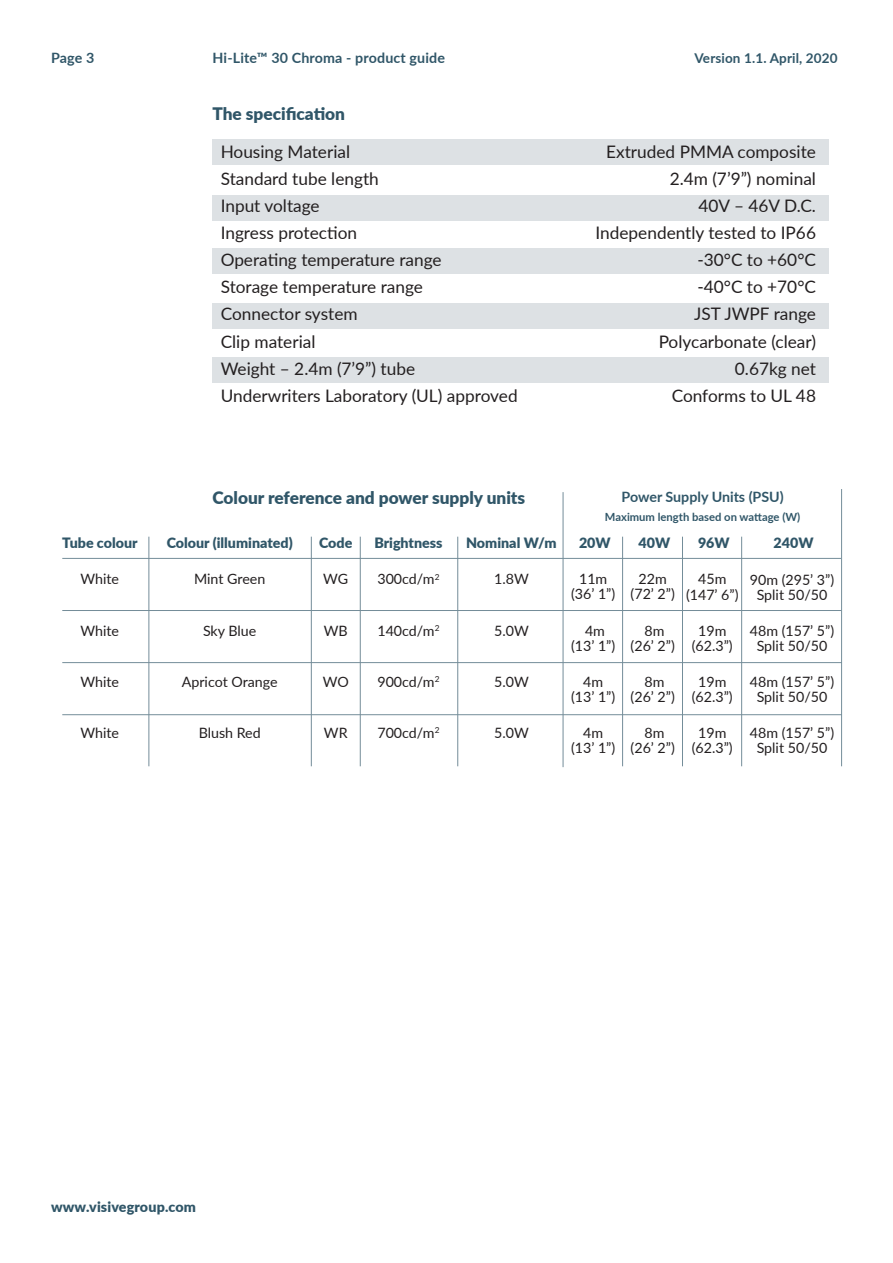
<style>
.page{position:relative;width:893px;height:1263px;background:#fff}
.page>*{position:absolute;margin:0;border:0;box-sizing:border-box;transform-origin:0 0}
.t1{font:17.25px "Lato";color:#231f20}
.t2{font:900 17.25px "Lato";color:#305668}
.t3{font:14.25px/15px "Lato";color:#231f20;text-align:center}
.t4{font:900 14.25px "Lato";color:#305668}
.t5{font:700 14.25px "Lato";color:#305668}
.t6{font:700 13.5px "Lato";letter-spacing:.01em;color:#305668}
.t7{font:700 11.25px "Lato";color:#305668}
</style>
<div class="page">
<div style="left:212px;top:139px;width:617px;height:25px;background:#dde1e4"></div>
<div style="left:212px;top:195px;width:617px;height:26px;background:#dde1e4"></div>
<div style="left:212px;top:249px;width:617px;height:25px;background:#dde1e4"></div>
<div style="left:212px;top:303px;width:617px;height:25px;background:#dde1e4"></div>
<div style="left:212px;top:357px;width:617px;height:26px;background:#dde1e4"></div>
<hr style="left:62px;top:610px;width:779px;height:1px;background:#748d99">
<hr style="left:62px;top:662px;width:780px;height:1px;background:#748d99">
<hr style="left:62px;top:714px;width:780px;height:1px;background:#748d99">
<hr style="left:148px;top:537px;width:1px;height:229px;background:#748d99">
<hr style="left:457px;top:537px;width:1px;height:229px;background:#748d99">
<hr style="left:563px;top:492px;width:1px;height:275px;background:#748d99">
<hr style="left:622px;top:537px;width:1px;height:229px;background:#748d99">
<hr style="left:682px;top:537px;width:1px;height:229px;background:#748d99">
<hr style="left:741px;top:537px;width:1px;height:229px;background:#748d99">
<hr style="left:62px;top:558px;width:779px;height:1px;background:#748d99">
<hr style="left:311px;top:537px;width:1px;height:229px;background:#748d99">
<hr style="left:360px;top:537px;width:1px;height:229px;background:#748d99">
<hr style="left:841px;top:489px;width:1px;height:277px;background:#748d99">
<p class="t5" style="left:51px;top:47px;width:45px">Page 3</p>
<p class="t5" style="left:213px;top:47px;width:234px">Hi-Lite™ 30 Chroma - product guide</p>
<p class="t6" style="left:694px;top:48px;width:145px">Version 1.1. April, 2020</p>
<p class="t2" style="left:212px;top:101px;width:134px">The specification</p>
<p class="t1" style="left:221px;top:139px;width:131px">Housing Material</p>
<p class="t1" style="left:606px;top:139px;width:211px">Extruded PMMA composite</p>
<p class="t1" style="left:221px;top:166px;width:160px">Standard tube length</p>
<p class="t1" style="left:670px;top:166px;width:148px">2.4m (7’9”) nominal</p>
<p class="t1" style="left:221px;top:193px;width:100px">Input voltage</p>
<p class="t1" style="left:699px;top:193px;width:119px">40V – 46V D.C.</p>
<p class="t1" style="left:221px;top:221px;width:138px">Ingress protection</p>
<p class="t1" style="left:595px;top:221px;width:222px">Independently tested to IP66</p>
<p class="t1" style="left:221px;top:248px;width:222px">Operating temperature range</p>
<p class="t1" style="left:697px;top:248px;width:120px">-30°C to +60°C</p>
<p class="t1" style="left:221px;top:275px;width:204px">Storage temperature range</p>
<p class="t1" style="left:697px;top:275px;width:120px">-40°C to +70°C</p>
<p class="t1" style="left:221px;top:302px;width:138px">Connector system</p>
<p class="t1" style="left:694px;top:302px;width:123px">JST JWPF range</p>
<p class="t1" style="left:221px;top:329px;width:96px">Clip material</p>
<p class="t1" style="left:659px;top:329px;width:159px">Polycarbonate (clear)</p>
<p class="t1" style="left:221px;top:356px;width:196px">Weight – 2.4m (7’9”) tube</p>
<p class="t1" style="left:735px;top:356px;width:83px">0.67kg net</p>
<p class="t1" style="left:221px;top:383px;width:298px">Underwriters Laboratory (UL) approved</p>
<p class="t1" style="left:672px;top:383px;width:146px">Conforms to UL 48</p>
<p class="t2" style="left:212px;top:485px;width:314px">Colour reference and power supply units</p>
<p class="t5" style="left:622px;top:486px;width:164px">Power Supply Units (PSU)</p>
<p class="t7" style="left:605px;top:508px;width:197px">Maximum length based on wattage (W)</p>
<p class="t4" style="left:62px;top:532px;width:77px">Tube colour</p>
<p class="t3" style="left:80px;top:571px;width:40px">White</p>
<p class="t3" style="left:80px;top:622px;width:40px">White</p>
<p class="t3" style="left:80px;top:674px;width:40px">White</p>
<p class="t3" style="left:80px;top:725px;width:40px">White</p>
<p class="t4" style="left:167px;top:532px;width:127px">Colour (illuminated)</p>
<p class="t3" style="left:194px;top:571px;width:73px">Mint Green</p>
<p class="t3" style="left:203px;top:622px;width:55px">Sky Blue</p>
<p class="t3" style="left:182px;top:674px;width:97px">Apricot Orange</p>
<p class="t3" style="left:199px;top:725px;width:64px">Blush Red</p>
<p class="t4" style="left:319px;top:532px;width:35px">Code</p>
<p class="t3" style="left:323px;top:571px;width:27px">WG</p>
<p class="t3" style="left:324px;top:622px;width:25px">WB</p>
<p class="t3" style="left:323px;top:674px;width:28px">WO</p>
<p class="t3" style="left:324px;top:725px;width:25px">WR</p>
<p class="t4" style="left:374px;top:532px;width:70px">Brightness</p>
<p class="t3" style="left:377px;top:571px;width:64px">300cd/m<sup>2</sup></p>
<p class="t3" style="left:377px;top:622px;width:64px">140cd/m<sup>2</sup></p>
<p class="t3" style="left:377px;top:674px;width:64px">900cd/m<sup>2</sup></p>
<p class="t3" style="left:377px;top:725px;width:64px">700cd/m<sup>2</sup></p>
<p class="t4" style="left:466px;top:532px;width:92px">Nominal W/m</p>
<p class="t3" style="left:494px;top:571px;width:36px">1.8W</p>
<p class="t3" style="left:494px;top:622px;width:36px">5.0W</p>
<p class="t3" style="left:494px;top:674px;width:36px">5.0W</p>
<p class="t3" style="left:494px;top:725px;width:36px">5.0W</p>
<p class="t4" style="left:579px;top:532px;width:33px">20W</p>
<p class="t3" style="left:571px;top:571px;width:46px">11m (36’ 1”)</p>
<p class="t3" style="left:571px;top:622px;width:46px">4m (13’ 1”)</p>
<p class="t3" style="left:571px;top:674px;width:46px">4m (13’ 1”)</p>
<p class="t3" style="left:571px;top:725px;width:46px">4m (13’ 1”)</p>
<p class="t4" style="left:638px;top:532px;width:33px">40W</p>
<p class="t3" style="left:631px;top:571px;width:46px">22m (72’ 2”)</p>
<p class="t3" style="left:631px;top:622px;width:46px">8m (26’ 2”)</p>
<p class="t3" style="left:631px;top:674px;width:46px">8m (26’ 2”)</p>
<p class="t3" style="left:631px;top:725px;width:46px">8m (26’ 2”)</p>
<p class="t4" style="left:698px;top:532px;width:33px">96W</p>
<p class="t3" style="left:686px;top:571px;width:54px">45m (147’ 6”)</p>
<p class="t3" style="left:692px;top:622px;width:42px">19m (62.3”)</p>
<p class="t3" style="left:692px;top:674px;width:42px">19m (62.3”)</p>
<p class="t3" style="left:692px;top:725px;width:42px">19m (62.3”)</p>
<p class="t4" style="left:774px;top:532px;width:41px">240W</p>
<p class="t3" style="left:750px;top:571px;width:86px">90m (295’ 3”)<br>Split 50/50</p>
<p class="t3" style="left:750px;top:622px;width:86px">48m (157’ 5”)<br>Split 50/50</p>
<p class="t3" style="left:750px;top:674px;width:86px">48m (157’ 5”)<br>Split 50/50</p>
<p class="t3" style="left:750px;top:725px;width:86px">48m (157’ 5”)<br>Split 50/50</p>
<p class="t4" style="left:51px;top:1196px;width:147px">www.visivegroup.com</p>
</div>
